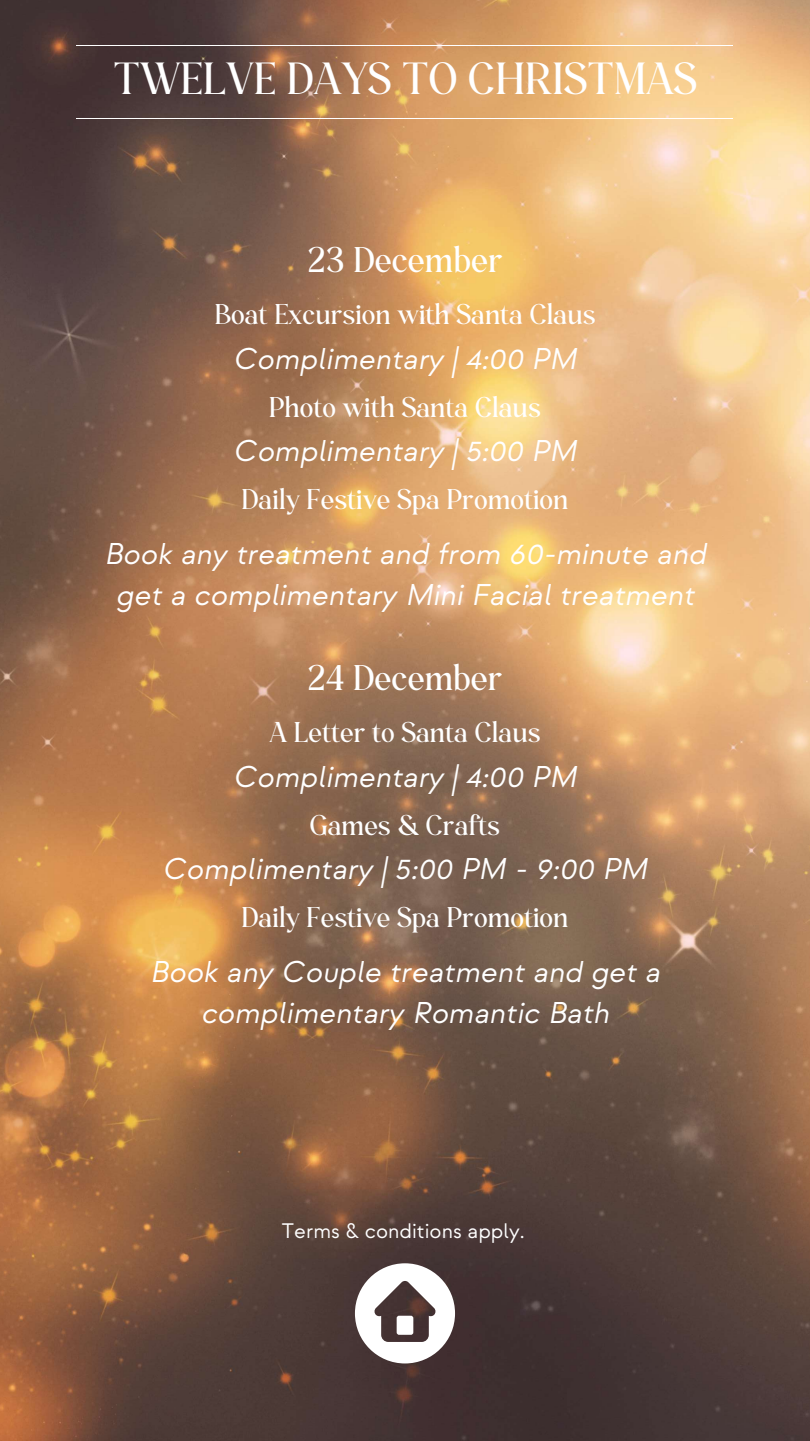
<style>
.page{position:relative;width:810px;height:1441px;background:#fff}
.page>*{position:absolute;margin:0;border:0;box-sizing:border-box;transform-origin:0 0}
.t1{font:500 47.33px "Monesta";color:#fff}
.t2{font:500 37.5px "Monesta";color:#fff}
.t3{font:italic 30px/41.6px "Strawford";color:#fff;text-align:center}
.t4{font:500 30px "Monesta";color:#fff}
.t5{font:21px "Strawford";color:#fff}
</style>
<div class="page">
<img style="left:0;top:0;width:810px;height:1440px">
<hr style="left:77px;top:45px;width:656px;height:1px;background:#fff">
<hr style="left:77px;top:118px;width:656px;height:1px;background:#fff">
<svg style="left:355px;top:1262px;width:100px;height:101px"></svg>
<div style="left:397px;top:1315px;width:16px;height:19px;background:#fff;border-radius:2px"></div>
<h1 class="t1" style="left:113px;top:60px;width:585px">TWELVE DAYS TO CHRISTMAS</h1>
<p class="t2" style="left:307px;top:246px;width:197px">23 December</p>
<p class="t4" style="left:214px;top:303px;width:383px">Boat Excursion with Santa Claus</p>
<p class="t3" style="left:233px;top:339px;width:345px">Complimentary | 4:00 PM</p>
<p class="t4" style="left:269px;top:395px;width:273px">Photo with Santa Claus</p>
<p class="t3" style="left:233px;top:431px;width:345px">Complimentary | 5:00 PM</p>
<p class="t4" style="left:242px;top:487px;width:328px">Daily Festive Spa Promotion</p>
<p class="t3" style="left:104px;top:534px;width:603px">Book any treatment and from 60-minute and get a complimentary Mini Facial treatment</p>
<p class="t2" style="left:307px;top:663px;width:197px">24 December</p>
<p class="t4" style="left:269px;top:721px;width:273px">A Letter to Santa Claus</p>
<p class="t3" style="left:233px;top:757px;width:345px">Complimentary | 4:00 PM</p>
<p class="t4" style="left:310px;top:813px;width:192px">Games &amp; Crafts</p>
<p class="t3" style="left:162px;top:849px;width:487px">Complimentary | 5:00 PM - 9:00 PM</p>
<p class="t4" style="left:242px;top:905px;width:328px">Daily Festive Spa Promotion</p>
<p class="t3" style="left:150px;top:951px;width:512px">Book any Couple treatment and get a complimentary Romantic Bath</p>
<p class="t5" style="left:282px;top:1219px;width:244px">Terms &amp; conditions apply.</p>
</div>
